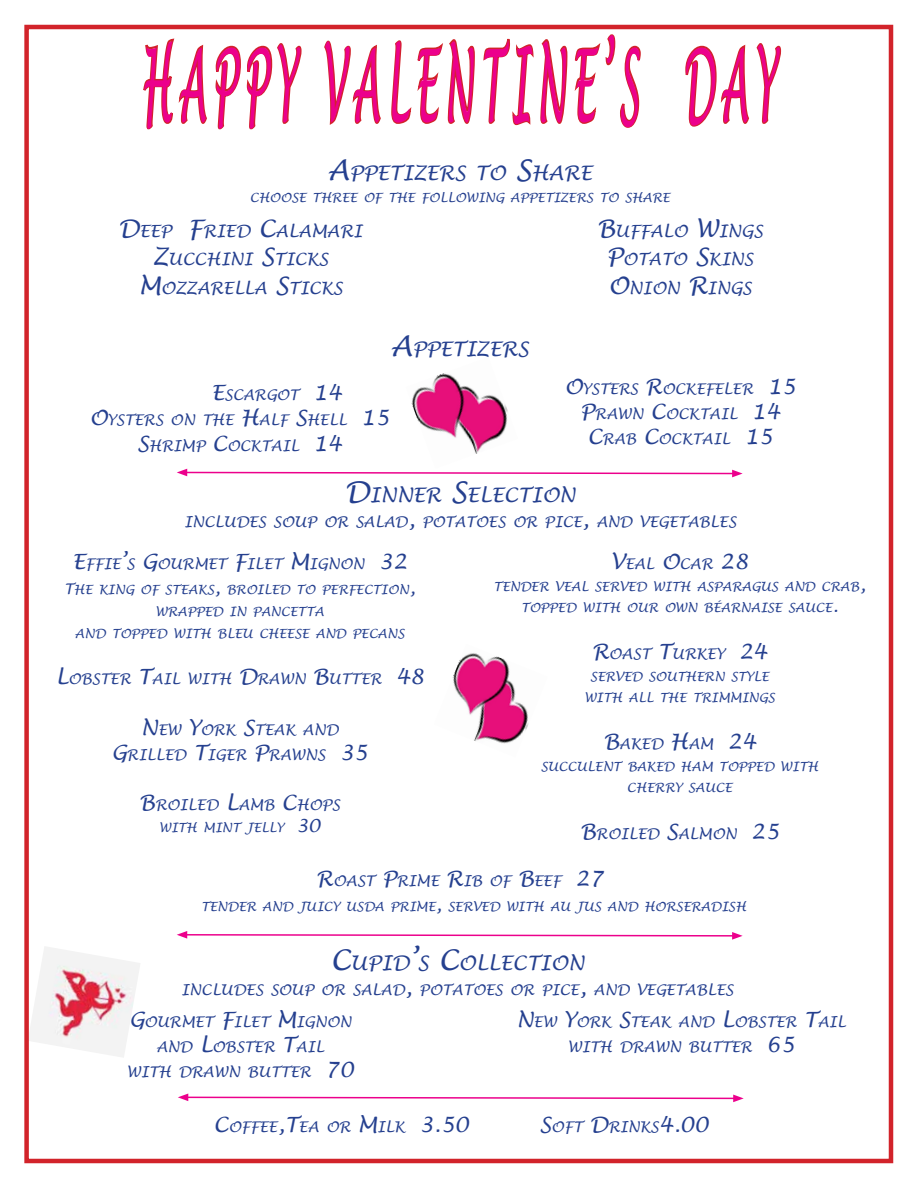
<style>
.page{position:relative;width:918px;height:1188px;background:#fff}
.page>*{position:absolute;margin:0;border:0;box-sizing:border-box;transform-origin:0 0}
.t1{font:italic 100.05px "Lucida Handwriting";letter-spacing:.2em;color:#ec008c;scale:.35 1}
.t2{font:italic 19.95px "Lucida Handwriting";color:#25408f}
.t3{font:italic 16.8px/28.8px "Lucida Handwriting";color:#25408f;text-align:center}
.t4{font:italic 14.7px/25.2px "Lucida Handwriting";color:#25408f;text-align:center}
.t5{font:italic 12.6px/21.6px "Lucida Handwriting";color:#25408f;text-align:center}
.s1{font-size:28.5px}
.s2{font-size:24px}
.s3{font-size:21px}
.s4{font-size:14.7px}
.s5{font-size:18px}
</style>
<div class="page">
<svg style="left:143px;top:38px;width:64px;height:92px"></svg>
<svg style="left:215px;top:43px;width:87px;height:87px"></svg>
<svg style="left:324px;top:40px;width:57px;height:85px"></svg>
<svg style="left:391px;top:39px;width:84px;height:85px"></svg>
<svg style="left:483px;top:34px;width:158px;height:94px"></svg>
<svg style="left:685px;top:43px;width:97px;height:84px"></svg>
<img style="left:411px;top:373px;width:97px;height:81px">
<img style="left:452px;top:653px;width:77px;height:91px">
<svg style="left:177px;top:469px;width:566px;height:8px"></svg>
<svg style="left:177px;top:931px;width:566px;height:9px"></svg>
<img style="left:29px;top:947px;width:111px;height:110px">
<svg style="left:178px;top:1094px;width:566px;height:8px"></svg>
<div style="left:24px;top:25px;width:869px;height:1138px;border:4px solid #d2232a"></div>
<h1 class="t1" style="left:141px;top:25px;width:1814px">HAPPY VALENTINE’S DAY</h1>
<h2 class="t2" style="left:328px;top:161px;width:266px"><span class="s1">A</span>PPETIZERS TO <span class="s1">S</span>HARE</h2>
<p class="t5" style="left:250px;top:187px;width:422px">CHOOSE THREE OF THE FOLLOWING APPETIZERS TO SHARE</p>
<p class="t3" style="left:119px;top:217px;width:245px"><span class="s2">D</span>EEP <span class="s2">F</span>RIED <span class="s2">C</span>ALAMARI<br><span class="s2">Z</span>UCCHINI <span class="s2">S</span>TICKS<br><span class="s2">M</span>OZZARELLA <span class="s2">S</span>TICKS</p>
<p class="t3" style="left:597px;top:217px;width:167px"><span class="s2">B</span>UFFALO <span class="s2">W</span>INGS<br><span class="s2">P</span>OTATO <span class="s2">S</span>KINS<br><span class="s2">O</span>NION <span class="s2">R</span>INGS</p>
<h2 class="t2" style="left:391px;top:337px;width:139px"><span class="s1">A</span>PPETIZERS</h2>
<p class="t4" style="left:211px;top:383px;width:132px"><span class="s3">E</span>SCARGOT <span class="s3">14</span></p>
<p class="t4" style="left:89px;top:408px;width:301px"><span class="s3">O</span>YSTERS ON THE <span class="s3">H</span>ALF <span class="s3">S</span>HELL <span class="s3">15</span></p>
<p class="t4" style="left:137px;top:433px;width:206px"><span class="s3">S</span>HRIMP <span class="s3">C</span>OCKTAIL <span class="s3">14</span></p>
<p class="t4" style="left:564px;top:377px;width:233px"><span class="s3">O</span>YSTERS <span class="s3">R</span>OCKEFELER <span class="s3">15<br>P</span>RAWN <span class="s3">C</span>OCKTAIL <span class="s3">14<br>C</span>RAB <span class="s3">C</span>OCKTAIL <span class="s3">15</span></p>
<h2 class="t2" style="left:345px;top:483px;width:232px"><span class="s1">D</span>INNER <span class="s1">S</span>ELECTION</h2>
<p class="t4" style="left:184px;top:510px;width:553px">INCLUDES SOUP OR SALAD<span class="s3">,</span> POTATOES OR PICE<span class="s3">,</span> AND VEGETABLES</p>
<p class="t4" style="left:72px;top:552px;width:336px"><span class="s3">E</span>FFIE<span class="s3">’</span>S <span class="s3">G</span>OURMET <span class="s3">F</span>ILET <span class="s3">M</span>IGNON <span class="s3">32</span></p>
<p class="t5" style="left:64px;top:580px;width:353px"><span class="s4">T</span>HE KING OF STEAKS<span class="s5">,</span> BROILED TO PERFECTION<span class="s5">,<br></span>WRAPPED IN PANCETTA<br>AND TOPPED WITH BLEU CHEESE AND PECANS</p>
<p class="t4" style="left:55px;top:667px;width:370px"><span class="s3">L</span>OBS TER <span class="s3">T</span>AIL WITH <span class="s3">D</span>RAWN <span class="s3">B</span>UTTER <span class="s3">48</span></p>
<p class="t4" style="left:112px;top:717px;width:258px"><span class="s3">N</span>EW <span class="s3">Y</span>ORK <span class="s3">S</span>TEAK AND<br><span class="s3">G</span>RILLED <span class="s3">T</span>IGER <span class="s3">P</span>RAWNS <span class="s3">35</span></p>
<p class="t4" style="left:139px;top:793px;width:202px"><span class="s3">B</span>ROILED <span class="s3">L</span>AMB <span class="s3">C</span>HOPS</p>
<p class="t5" style="left:159px;top:817px;width:163px">WITH MINT JELLY <span class="s5">30</span></p>
<p class="t4" style="left:611px;top:552px;width:139px"><span class="s3">V</span>EAL <span class="s3">O</span>CAR <span class="s3">28</span></p>
<p class="t5" style="left:494px;top:576px;width:373px">TENDER VEAL SERVED WITH ASPARAGUS AND CRAB<span class="s5">,<br></span>TOPPED WITH OUR OWN BÉARNAISE SAUCE<span class="s5">.</span></p>
<p class="t4" style="left:592px;top:642px;width:177px"><span class="s3">R</span>OAST <span class="s3">T</span>URKEY <span class="s3">24</span></p>
<p class="t5" style="left:584px;top:666px;width:192px">SERVED SOUTHERN STYLE<br>WITH ALL THE TRIMMINGS</p>
<p class="t4" style="left:603px;top:732px;width:154px"><span class="s3">B</span>AKED <span class="s3">H</span>AM <span class="s3">24</span></p>
<p class="t5" style="left:541px;top:756px;width:279px">SUCCULENT BAKED HAM TOPPED WITH<br>CHERRY SAUCE</p>
<p class="t4" style="left:580px;top:822px;width:201px"><span class="s3">B</span>ROILED <span class="s3">S</span>ALMON <span class="s3">25</span></p>
<p class="t4" style="left:316px;top:869px;width:289px"><span class="s3">R</span>OAST <span class="s3">P</span>RIME <span class="s3">R</span>IB OF <span class="s3">B</span>EEF <span class="s3">27</span></p>
<p class="t5" style="left:201px;top:897px;width:547px">TENDER AND JUICY USDA PRIME<span class="s5">,</span> SERVED WITH AU JUS AND HORSERADISH</p>
<h2 class="t2" style="left:330px;top:951px;width:255px"><span class="s1">C</span>UPID<span class="s1">’</span>S <span class="s1">C</span>OLLECTION</h2>
<p class="t4" style="left:181px;top:978px;width:553px">INCLUDES SOUP OR SALAD<span class="s3">,</span> POTATOES OR PICE<span class="s3">,</span> AND VEGETABLES</p>
<p class="t4" style="left:127px;top:1009px;width:228px"><span class="s3">G</span>OURMET <span class="s3">F</span>ILET <span class="s3">M</span>IGNON<br>AND <span class="s3">L</span>OBSTER <span class="s3">T</span>AIL<br>WITH DRAWN BUTTER <span class="s3">70</span></p>
<p class="t4" style="left:517px;top:1009px;width:331px"><span class="s3">N</span>EW <span class="s3">Y</span>ORK <span class="s3">S</span>TEAK AND <span class="s3">L</span>OBS TER <span class="s3">T</span>AIL<br>WITH DRAWN BUTTER <span class="s3">65</span></p>
<p class="t4" style="left:214px;top:1115px;width:257px"><span class="s3">C</span>OFFEE<span class="s3">,T</span>EA OR <span class="s3">M</span>ILK <span class="s3">3.50</span></p>
<p class="t4" style="left:539px;top:1115px;width:170px"><span class="s3">S</span>OFT <span class="s3">D</span>RINKS<span class="s3">4.00</span></p>
</div>
